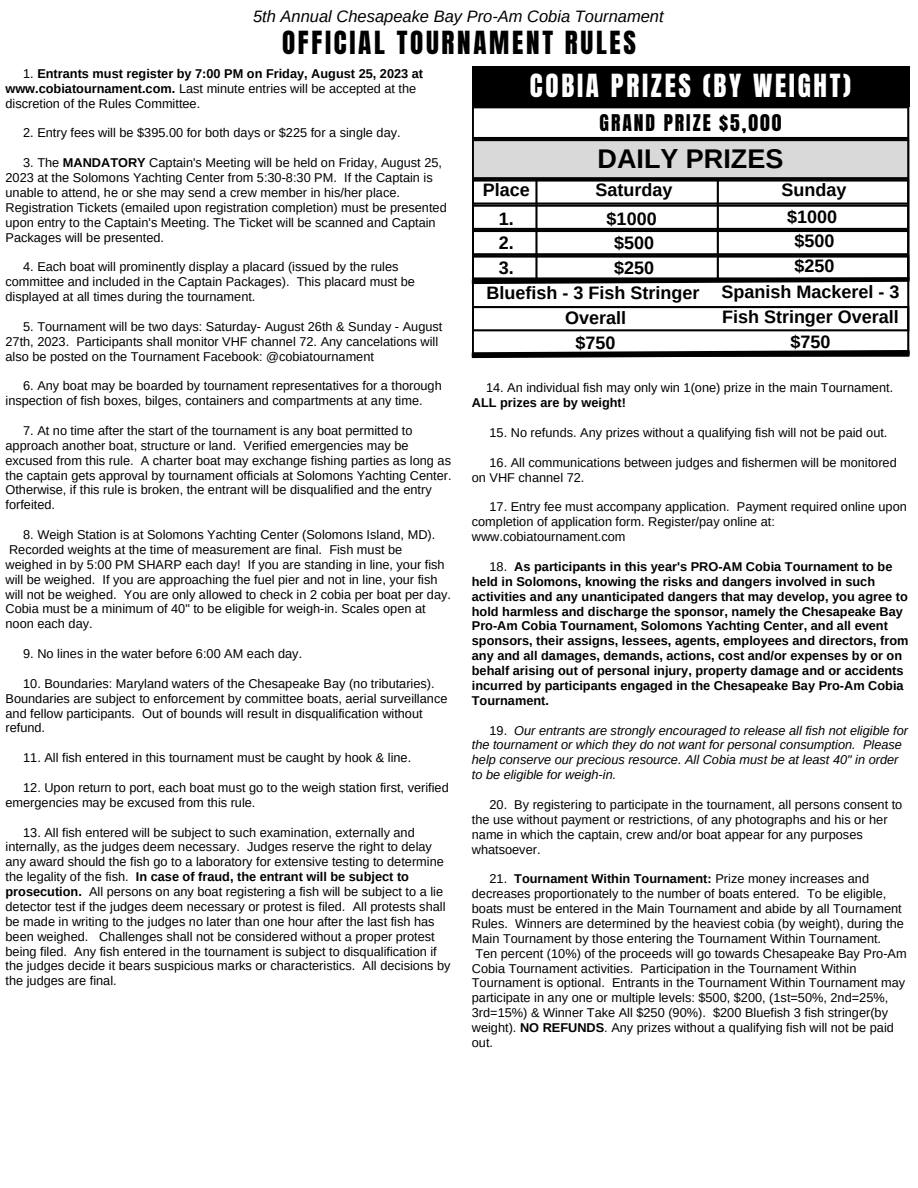
<style>
.page{position:relative;width:918px;height:1188px;background:#fff}
.page>*{position:absolute;margin:0;border:0;box-sizing:border-box;transform-origin:0 0}
.t1{font:27.15px "Anton";letter-spacing:.1em;color:#000}
.t2{font:27.15px "Anton";letter-spacing:.1em;color:#fff}
.t3{font:700 27px "Arimo";color:#000}
.t4{font:19.65px "Anton";letter-spacing:.1em;color:#000}
.t5{font:700 18px/24.8px "Arimo";color:#000}
.t6{font:italic 16.5px "Arimo";color:#000}
.t7{font:12.75px/14.9px "Arimo";color:#000}
.t8{font:700 12.75px/14.9px "Arimo";color:#000}
.t9{font:italic 12.75px/14.9px "Arimo";color:#000}
.s1{font-weight:400}
.s2{font-weight:700}
.s3{font-style:normal}
</style>
<div class="page">
<div style="left:472px;top:66px;width:437px;height:40px;background:#000"></div>
<svg style="left:472px;top:286px;width:437px;height:62px"></svg>
<svg style="left:472px;top:306px;width:437px;height:25px"></svg>
<svg style="left:471px;top:348px;width:439px;height:11px"></svg>
<svg style="left:471px;top:106px;width:439px;height:180px"></svg>
<p class="t6" style="left:253px;top:7px;width:412px">5th Annual Chesapeake Bay Pro-Am Cobia Tournament</p>
<p class="t1" style="left:282px;top:23px;width:355px">OFFICIAL TOURNAMENT RULES</p>
<p class="t8" style="left:6px;top:66px;width:419px;text-indent:18px"><span class="s1">1.</span> Entrants must register by 7:00 PM on Friday, August 25, 2023 at www.cobiatournament.com. <span class="s1">Last minute entries will be accepted at the discretion of the Rules Committee.</span></p>
<p class="t7" style="left:23px;top:126px;width:379px">2. Entry fees will be $395.00 for both days or $225 for a single day.</p>
<p class="t7" style="left:6px;top:155px;width:443px;text-indent:18px">3. The <span class="s2">MANDATORY</span> Captain's Meeting will be held on Friday, August 25, 2023 at the Solomons Yachting Center from 5:30-8:30 PM. If the Captain is unable to attend, he or she may send a crew member in his/her place.<br>Registration Tickets (emailed upon registration completion) must be presented upon entry to the Captain's Meeting. The Ticket will be scanned and Captain Packages will be presented.</p>
<p class="t7" style="left:6px;top:259px;width:411px;text-indent:18px">4. Each boat will prominently display a placard (issued by the rules committee and included in the Captain Packages). This placard must be displayed at all times during the tournament.</p>
<p class="t7" style="left:6px;top:319px;width:438px;text-indent:18px">5. Tournament will be two days: Saturday- August 26th &amp; Sunday - August<br>27th, 2023. Participants shall monitor VHF channel 72. Any cancelations will also be posted on the Tournament Facebook: @cobiatournament</p>
<p class="t7" style="left:6px;top:378px;width:438px;text-indent:18px">6. Any boat may be boarded by tournament representatives for a thorough inspection of fish boxes, bilges, containers and compartments at any time.</p>
<p class="t7" style="left:6px;top:423px;width:448px;text-indent:18px">7. At no time after the start of the tournament is any boat permitted to approach another boat, structure or land. Verified emergencies may be excused from this rule. A charter boat may exchange fishing parties as long as the captain gets approval by tournament officials at Solomons Yachting Center.<br>Otherwise, if this rule is broken, the entrant will be disqualified and the entry forfeited.</p>
<p class="t7" style="left:6px;top:527px;width:447px;text-indent:18px">8. Weigh Station is at Solomons Yachting Center (Solomons Island, MD).<br>Recorded weights at the time of measurement are final. Fish must be<br>weighed in by 5:00 PM SHARP each day! If you are standing in line, your fish will be weighed. If you are approaching the fuel pier and not in line, your fish will not be weighed. You are only allowed to check in 2 cobia per boat per day.<br>Cobia must be a minimum of 40" to be eligible for weigh-in. Scales open at noon each day.</p>
<p class="t7" style="left:23px;top:646px;width:281px">9. No lines in the water before 6:00 AM each day.</p>
<p class="t7" style="left:6px;top:676px;width:443px;text-indent:18px">10. Boundaries: Maryland waters of the Chesapeake Bay (no tributaries).<br>Boundaries are subject to enforcement by committee boats, aerial surveillance and fellow participants. Out of bounds will result in disqualification without refund.</p>
<p class="t7" style="left:23px;top:750px;width:390px">11. All fish entered in this tournament must be caught by hook &amp; line.</p>
<p class="t7" style="left:6px;top:780px;width:445px;text-indent:18px">12. Upon return to port, each boat must go to the weigh station first, verified emergencies may be excused from this rule.</p>
<p class="t7" style="left:6px;top:825px;width:446px;text-indent:18px">13. All fish entered will be subject to such examination, externally and internally, as the judges deem necessary. Judges reserve the right to delay any award should the fish go to a laboratory for extensive testing to determine the legality of the fish. <span class="s2">In case of fraud, the entrant will be subject to prosecution.</span> All persons on any boat registering a fish will be subject to a lie detector test if the judges deem necessary or protest is filed. All protests shall be made in writing to the judges no later than one hour after the last fish has been weighed. Challenges shall not be considered without a proper protest being filed. Any fish entered in the tournament is subject to disqualification if the judges decide it bears suspicious marks or characteristics. All decisions by the judges are final.</p>
<p class="t2" style="left:530px;top:66px;width:323px">COBIA PRIZES (BY WEIGHT)</p>
<p class="t4" style="left:600px;top:108px;width:183px">GRAND PRIZE $5,000</p>
<p class="t3" style="left:598px;top:143px;width:187px">DAILY PRIZES</p>
<p class="t5" style="left:483px;top:178px;width:48px">Place</p>
<p class="t5" style="left:596px;top:178px;width:78px">Saturday</p>
<p class="t5" style="left:782px;top:178px;width:66px">Sunday</p>
<p class="t5" style="left:499px;top:206px;width:16px">1.</p>
<p class="t5" style="left:499px;top:231px;width:16px">2.</p>
<p class="t5" style="left:499px;top:255px;width:16px">3.</p>
<p class="t5" style="left:787px;top:204px;width:52px">$1000</p>
<p class="t5" style="left:795px;top:229px;width:42px">$500</p>
<p class="t5" style="left:795px;top:254px;width:42px">$250</p>
<p class="t5" style="left:607px;top:206px;width:52px">$1000</p>
<p class="t5" style="left:614px;top:231px;width:42px">$500</p>
<p class="t5" style="left:614px;top:255px;width:42px">$250</p>
<p class="t5" style="left:487px;top:281px;width:214px">Bluefish - 3 Fish Stringer</p>
<p class="t5" style="left:565px;top:305px;width:62px">Overall</p>
<p class="t5" style="left:576px;top:330px;width:42px">$750</p>
<p class="t5" style="left:722px;top:279px;width:179px">Spanish Mackerel - 3<br>Fish Stringer Overall</p>
<p class="t5" style="left:791px;top:329px;width:42px">$750</p>
<p class="t7" style="left:486px;top:381px;width:409px">14. An individual fish may only win 1(one) prize in the main Tournament.</p>
<p class="t8" style="left:472px;top:395px;width:156px">ALL prizes are by weight!</p>
<p class="t7" style="left:490px;top:425px;width:399px">15. No refunds. Any prizes without a qualifying fish will not be paid out.</p>
<p class="t7" style="left:472px;top:455px;width:426px;text-indent:18px">16. All communications between judges and fishermen will be monitored on VHF channel 72.</p>
<p class="t7" style="left:472px;top:500px;width:437px;text-indent:18px">17. Entry fee must accompany application. Payment required online upon completion of application form. Register/pay online at: www.cobiatournament.com</p>
<p class="t8" style="left:472px;top:559px;width:438px;text-indent:18px"><span class="s1">18.</span> As participants in this year's PRO-AM Cobia Tournament to be held in Solomons, knowing the risks and dangers involved in such activities and any unanticipated dangers that may develop, you agree to hold harmless and discharge the sponsor, namely the Chesapeake Bay Pro-Am Cobia Tournament, Solomons Yachting Center, and all event sponsors, their assigns, lessees, agents, employees and directors, from any and all damages, demands, actions, cost and/or expenses by or on behalf arising out of personal injury, property damage and or accidents incurred by participants engaged in the Chesapeake Bay Pro-Am Cobia Tournament.</p>
<p class="t9" style="left:472px;top:723px;width:438px;text-indent:18px"><span class="s3">19.</span> Our entrants are strongly encouraged to release all fish not eligible for the tournament or which they do not want for personal consumption. Please help conserve our precious resource. All Cobia must be at least 40" in order to be eligible for weigh-in.</p>
<p class="t7" style="left:472px;top:797px;width:432px;text-indent:18px">20. By registering to participate in the tournament, all persons consent to the use without payment or restrictions, of any photographs and his or her name in which the captain, crew and/or boat appear for any purposes whatsoever.</p>
<p class="t7" style="left:472px;top:871px;width:436px;text-indent:18px">21. <span class="s2">Tournament Within Tournament:</span> Prize money increases and decreases proportionately to the number of boats entered. To be eligible, boats must be entered in the Main Tournament and abide by all Tournament Rules. Winners are determined by the heaviest cobia (by weight), during the Main Tournament by those entering the Tournament Within Tournament.<br>Ten percent (10%) of the proceeds will go towards Chesapeake Bay Pro-Am Cobia Tournament activities. Participation in the Tournament Within Tournament is optional. Entrants in the Tournament Within Tournament may participate in any one or multiple levels: $500, $200, (1st=50%, 2nd=25%, 3rd=15%) &amp; Winner Take All $250 (90%). $200 Bluefish 3 fish stringer(by weight). <span class="s2">NO REFUNDS</span>. Any prizes without a qualifying fish will not be paid out.</p>
</div>
